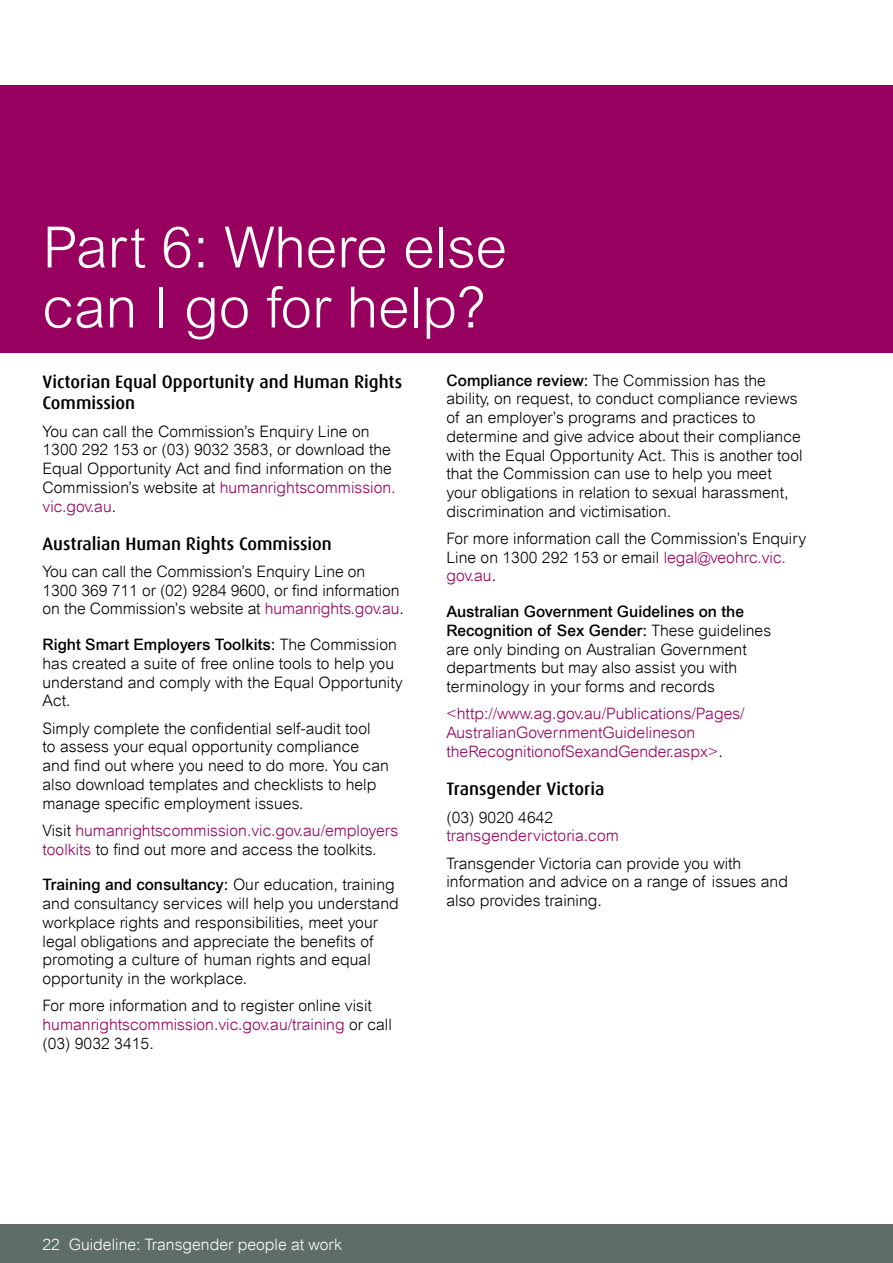
<style>
.page{position:relative;width:893px;height:1263px;background:#fff}
.page>*{position:absolute;margin:0;border:0;box-sizing:border-box;transform-origin:0 0}
.t1{font:300 57px/60px "Arial";letter-spacing:-.005em;color:#fff}
.t2{font:500 18px/21px "Dax";color:#000}
.t3{font:300 15.75px/18.8px "Arial";color:#000}
.t4{font:300 15.75px/18.8px "Arial";color:#97005e}
.t5{font:300 15.75px "Arial";color:#fff}
.s1{color:#97005e}
.s2{font-weight:500}
.s3{color:#000}
</style>
<div class="page">
<div style="left:0;top:1225px;width:893px;height:38px;background:#5e6e66"></div>
<div style="left:0;top:85px;width:893px;height:268px;background:#97005e"></div>
<h1 class="t1" style="left:43px;top:217px;width:466px">Part 6: Where else can I go for help?</h1>
<p class="t2" style="left:43px;top:372px;width:361px">Victorian Equal Opportunity and Human Rights<br>Commission</p>
<p class="t3" style="left:43px;top:422px;width:355px">You can call the Commission’s Enquiry Line on 1300 292 153 or (03) 9032 3583, or download the Equal Opportunity Act and find information on the Commission’s website at <span class="s1">humanrightscommission. vic.gov.au</span>.</p>
<p class="t2" style="left:43px;top:533px;width:291px">Australian Human Rights Commission</p>
<p class="t3" style="left:43px;top:562px;width:363px">You can call the Commission’s Enquiry Line on<br>1300 369 711 or (02) 9284 9600, or find information on the Commission’s website at <span class="s1">humanrights.gov.au</span>.</p>
<p class="t3" style="left:43px;top:635px;width:362px"><span class="s2">Right Smart Employers Toolkits:</span> The Commission has created a suite of free online tools to help you understand and comply with the Equal Opportunity Act.</p>
<p class="t3" style="left:43px;top:719px;width:348px">Simply complete the confidential self-audit tool<br>to assess your equal opportunity compliance and find out where you need to do more. You can also download templates and checklists to help manage specific employment issues.</p>
<p class="t4" style="left:43px;top:821px;width:357px"><span class="s3">Visit</span> humanrightscommission.vic.gov.au/employers toolkits <span class="s3">to find out more and access the toolkits.</span></p>
<p class="t3" style="left:43px;top:875px;width:358px"><span class="s2">Training and consultancy:</span> Our education, training and consultancy services will help you understand workplace rights and responsibilities, meet your legal obligations and appreciate the benefits of promoting a culture of human rights and equal opportunity in the workplace.</p>
<p class="t3" style="left:43px;top:996px;width:351px">For more information and to register online visit <span class="s1">humanrightscommission.vic.gov.au/training</span> or call (03) 9032 3415.</p>
<p class="t3" style="left:446px;top:371px;width:358px"><span class="s2">Compliance review:</span> The Commission has the ability, on request, to conduct compliance reviews of an employer’s programs and practices to determine and give advice about their compliance with the Equal Opportunity Act. This is another tool that the Commission can use to help you meet your obligations in relation to sexual harassment, discrimination and victimisation.</p>
<p class="t3" style="left:446px;top:529px;width:361px">For more information call the Commission’s Enquiry<br>Line on 1300 292 153 or email <span class="s1">legal@veohrc.vic. gov.au</span>.</p>
<p class="t3" style="left:446px;top:602px;width:326px"><span class="s2">Australian Government Guidelines on the Recognition of Sex Gender:</span> These guidelines are only binding on Australian Government departments but may also assist you with terminology in your forms and records</p>
<p class="t4" style="left:446px;top:704px;width:300px">&lt;http://www.ag.gov.au/Publications/Pages/<br>AustralianGovernmentGuidelineson theRecognitionofSexandGender.aspx&gt;<span class="s3">.</span></p>
<p class="t2" style="left:446px;top:779px;width:159px">Transgender Victoria</p>
<p class="t3" style="left:446px;top:808px;width:108px">(03) 9020 4642</p>
<p class="t4" style="left:446px;top:826px;width:174px">transgendervictoria.com</p>
<p class="t3" style="left:446px;top:853px;width:343px">Transgender Victoria can provide you with information and advice on a range of issues and also provides training.</p>
<p class="t5" style="left:43px;top:1235px;width:301px">22 Guideline: Transgender people at work</p>
</div>
